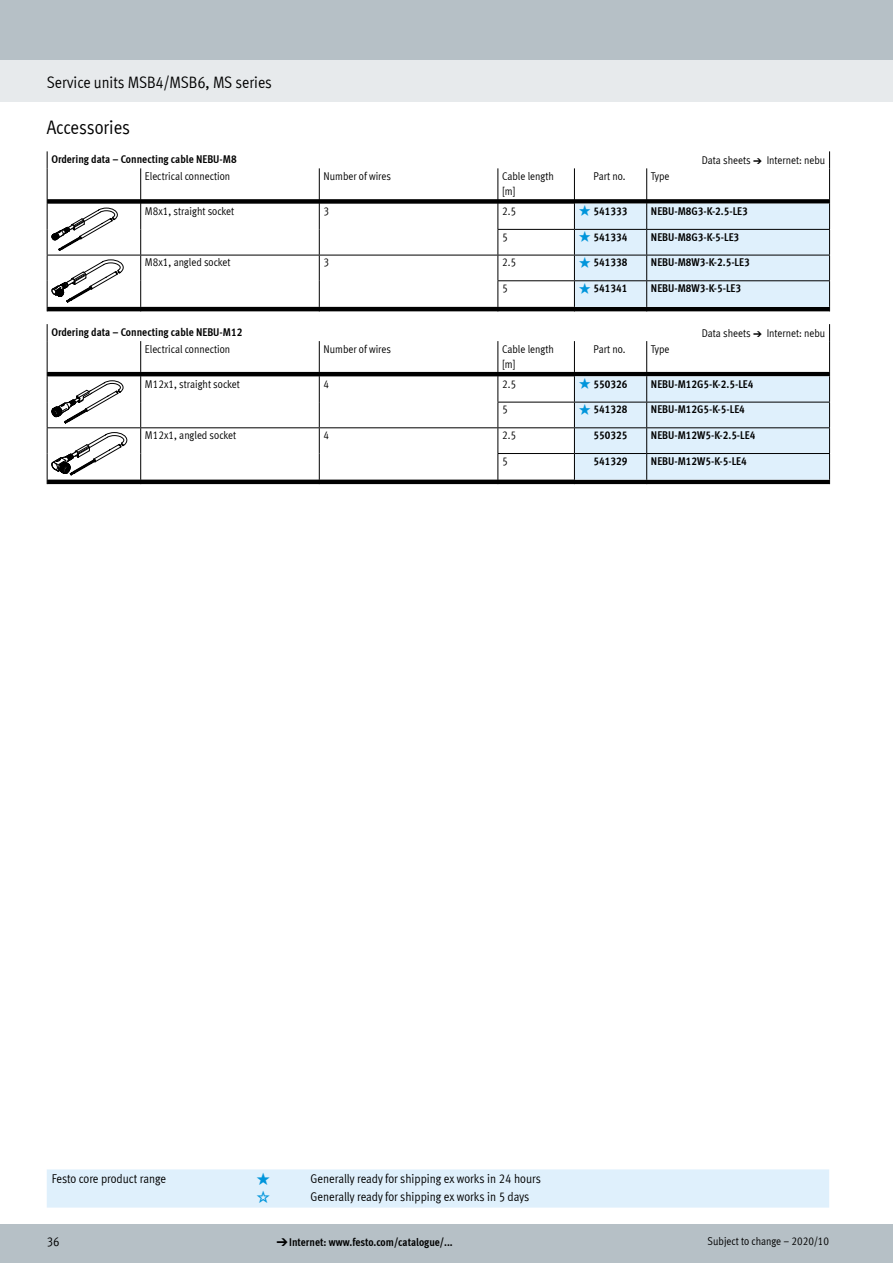
<style>
.page{position:relative;width:893px;height:1263px;background:#fff}
.page>*{position:absolute;margin:0;border:0;box-sizing:border-box;transform-origin:0 0}
.FES_title_section{font:19.5px "Meta Cond LF";color:#000}
.FES_title_family{font:16.5px "Meta Cond LF";color:#000}
.FES_regular{font:12.75px "Meta Cond LF";color:#000}
.t1{font:12.75px "Meto Pict 182";color:#0095db}
.FES_tab_head_1{font:700 11.25px "Meta Cond LF";color:#000}
.FES_type_code{font:700 11.25px "Meta Cond LF";color:#000}
.FES_tab_head_2{font:11.25px "Meta Cond LF";color:#000}
.FES_tab_regular{font:11.25px "Meta Cond LF";color:#000}
.FES_tab_head_2_right{font:11.25px "Meta Cond LF";color:#000}
.FES_type_code_head_i{font:11.25px "Meta Cond LF";color:#000}
.FES_type_code_in{font:700 11.25px "Meta Cond LF";color:#000}
.FES_type_code_head{font:11.25px "Meta Cond LF";color:#000}
.s1{font-family:"Meto Pict 182"}
.s2{font-family:"Meto Pict 182";font-weight:400;color:#0095db}
.s3{font-family:"Meto Pict 182";font-weight:400}
</style>
<div class="page">
<div style="left:0;top:1225px;width:893px;height:38px;background:#b6c0c6"></div>
<div style="left:0;top:60px;width:893px;height:42px;background:#e7eaec"></div>
<div style="left:0;top:0;width:893px;height:60px;background:#b6c0c6"></div>
<svg style="left:124px;top:199px;width:450px;height:112px"></svg>
<hr style="left:497px;top:229px;width:77px;height:1px;background:#000">
<hr style="left:47px;top:255px;width:94px;height:1px;background:#000">
<hr style="left:141px;top:255px;width:178px;height:1px;background:#000">
<hr style="left:319px;top:255px;width:179px;height:1px;background:#000">
<hr style="left:498px;top:255px;width:76px;height:1px;background:#000">
<hr style="left:497px;top:280px;width:77px;height:1px;background:#000">
<svg style="left:47px;top:151px;width:1px;height:17px"></svg>
<svg style="left:829px;top:151px;width:1px;height:17px"></svg>
<hr style="left:47px;top:168px;width:1px;height:31px;background:#000">
<hr style="left:140px;top:168px;width:1px;height:31px;background:#000">
<hr style="left:319px;top:168px;width:1px;height:31px;background:#000">
<hr style="left:497px;top:168px;width:1px;height:31px;background:#000">
<hr style="left:574px;top:168px;width:1px;height:31px;background:#000">
<hr style="left:646px;top:168px;width:1px;height:31px;background:#000">
<hr style="left:829px;top:168px;width:1px;height:31px;background:#000">
<svg style="left:140px;top:199px;width:1px;height:112px"></svg>
<svg style="left:319px;top:199px;width:1px;height:112px"></svg>
<svg style="left:497px;top:199px;width:1px;height:112px"></svg>
<svg style="left:574px;top:199px;width:256px;height:112px;background:#c6d5df"></svg>
<svg style="left:47px;top:199px;width:77px;height:112px"></svg>
<svg style="left:127px;top:372px;width:447px;height:112px"></svg>
<hr style="left:497px;top:402px;width:77px;height:1px;background:#000">
<hr style="left:47px;top:427px;width:94px;height:1px;background:#000">
<hr style="left:141px;top:427px;width:178px;height:1px;background:#000">
<hr style="left:319px;top:427px;width:179px;height:1px;background:#000">
<hr style="left:498px;top:427px;width:76px;height:1px;background:#000">
<hr style="left:497px;top:453px;width:77px;height:1px;background:#000">
<svg style="left:47px;top:324px;width:1px;height:17px"></svg>
<svg style="left:829px;top:324px;width:1px;height:17px"></svg>
<hr style="left:47px;top:341px;width:1px;height:31px;background:#000">
<hr style="left:140px;top:341px;width:1px;height:31px;background:#000">
<hr style="left:319px;top:341px;width:1px;height:31px;background:#000">
<hr style="left:497px;top:341px;width:1px;height:31px;background:#000">
<hr style="left:574px;top:341px;width:1px;height:31px;background:#000">
<hr style="left:646px;top:341px;width:1px;height:31px;background:#000">
<hr style="left:829px;top:341px;width:1px;height:31px;background:#000">
<svg style="left:140px;top:372px;width:1px;height:112px"></svg>
<svg style="left:319px;top:372px;width:1px;height:112px"></svg>
<svg style="left:497px;top:372px;width:1px;height:112px"></svg>
<svg style="left:574px;top:372px;width:256px;height:112px;background:#c6d5df"></svg>
<svg style="left:47px;top:372px;width:80px;height:112px"></svg>
<div style="left:47px;top:1169px;width:782px;height:38px;background:#dff0fc"></div>
<p class="FES_title_family" style="left:47px;top:72px;width:227px">Service units MSB4/MSB6, MS series</p>
<p class="FES_title_section" style="left:47px;top:116px;width:85px">Accessories</p>
<p class="FES_tab_head_1" style="left:51px;top:152px;width:187px">Ordering data – Connecting cable NEBU-M8</p>
<p class="FES_tab_head_2_right" style="left:702px;top:153px;width:125px">Data sheets <span class="s1">a</span> Internet: nebu</p>
<p class="FES_tab_head_2" style="left:145px;top:169px;width:87px">Electrical connection</p>
<p class="FES_tab_head_2" style="left:324px;top:169px;width:69px">Number of wires</p>
<p class="FES_tab_head_2" style="left:502px;top:169px;width:53px">Cable length</p>
<p class="FES_tab_head_2" style="left:502px;top:184px;width:15px">[m]</p>
<p class="FES_type_code_head_i" style="left:594px;top:169px;width:33px">Part no.</p>
<p class="FES_type_code_head" style="left:651px;top:169px;width:20px">Type</p>
<p class="FES_tab_regular" style="left:145px;top:204px;width:91px">M8x1, straight socket</p>
<p class="FES_tab_regular" style="left:324px;top:204px;width:7px">3</p>
<p class="FES_tab_regular" style="left:502px;top:204px;width:15px">2.5</p>
<p class="FES_tab_head_1" style="left:579px;top:204px;width:50px"><span class="s2">q</span>541333</p>
<p class="FES_type_code" style="left:651px;top:204px;width:98px">NEBU-M8G3-K-2.5-LE3</p>
<p class="FES_tab_regular" style="left:502px;top:230px;width:7px">5</p>
<p class="FES_tab_head_1" style="left:579px;top:229px;width:50px"><span class="s2">q</span>541334</p>
<p class="FES_type_code" style="left:651px;top:229px;width:90px">NEBU-M8G3-K-5-LE3</p>
<p class="FES_tab_regular" style="left:145px;top:255px;width:87px">M8x1, angled socket</p>
<p class="FES_tab_regular" style="left:324px;top:255px;width:7px">3</p>
<p class="FES_tab_regular" style="left:502px;top:255px;width:15px">2.5</p>
<p class="FES_tab_head_1" style="left:579px;top:255px;width:50px"><span class="s2">q</span>541338</p>
<p class="FES_type_code" style="left:651px;top:255px;width:100px">NEBU-M8W3-K-2.5-LE3</p>
<p class="FES_tab_regular" style="left:502px;top:281px;width:7px">5</p>
<p class="FES_tab_head_1" style="left:579px;top:281px;width:50px"><span class="s2">q</span>541341</p>
<p class="FES_type_code" style="left:651px;top:281px;width:92px">NEBU-M8W3-K-5-LE3</p>
<p class="FES_tab_head_1" style="left:51px;top:325px;width:192px">Ordering data – Connecting cable NEBU-M12</p>
<p class="FES_tab_head_2_right" style="left:702px;top:326px;width:125px">Data sheets <span class="s1">a</span> Internet: nebu</p>
<p class="FES_tab_head_2" style="left:145px;top:342px;width:87px">Electrical connection</p>
<p class="FES_tab_head_2" style="left:324px;top:342px;width:69px">Number of wires</p>
<p class="FES_tab_head_2" style="left:502px;top:342px;width:53px">Cable length</p>
<p class="FES_tab_head_2" style="left:502px;top:357px;width:15px">[m]</p>
<p class="FES_type_code_head_i" style="left:594px;top:342px;width:33px">Part no.</p>
<p class="FES_type_code_head" style="left:651px;top:342px;width:20px">Type</p>
<p class="FES_tab_regular" style="left:145px;top:377px;width:96px">M12x1, straight socket</p>
<p class="FES_tab_regular" style="left:324px;top:377px;width:7px">4</p>
<p class="FES_tab_regular" style="left:502px;top:377px;width:15px">2.5</p>
<p class="FES_tab_head_1" style="left:579px;top:376px;width:50px"><span class="s2">q</span>550326</p>
<p class="FES_type_code" style="left:651px;top:376px;width:104px">NEBU-M12G5-K-2.5-LE4</p>
<p class="FES_tab_regular" style="left:502px;top:402px;width:7px">5</p>
<p class="FES_tab_head_1" style="left:579px;top:402px;width:50px"><span class="s2">q</span>541328</p>
<p class="FES_type_code" style="left:651px;top:402px;width:95px">NEBU-M12G5-K-5-LE4</p>
<p class="FES_tab_regular" style="left:145px;top:428px;width:93px">M12x1, angled socket</p>
<p class="FES_tab_regular" style="left:324px;top:428px;width:7px">4</p>
<p class="FES_tab_regular" style="left:502px;top:428px;width:15px">2.5</p>
<p class="FES_type_code_in" style="left:594px;top:428px;width:35px">550325</p>
<p class="FES_type_code" style="left:651px;top:428px;width:106px">NEBU-M12W5-K-2.5-LE4</p>
<p class="FES_tab_regular" style="left:502px;top:454px;width:7px">5</p>
<p class="FES_type_code_in" style="left:594px;top:454px;width:35px">541329</p>
<p class="FES_type_code" style="left:651px;top:454px;width:97px">NEBU-M12W5-K-5-LE4</p>
<p class="FES_regular" style="left:52px;top:1171px;width:116px">Festo core product range</p>
<p class="t1" style="left:257px;top:1171px;width:17px">q</p>
<p class="FES_regular" style="left:311px;top:1171px;width:232px">Generally ready for shipping ex works in 24 hours</p>
<p class="t1" style="left:257px;top:1189px;width:17px">w</p>
<p class="FES_regular" style="left:311px;top:1189px;width:220px">Generally ready for shipping ex works in 5 days</p>
<p class="FES_regular" style="left:47px;top:1234px;width:14px">36</p>
<p class="FES_tab_head_1" style="left:276px;top:1235px;width:178px"><span class="s3">d</span>Internet: www.festo.com/catalogue/...</p>
<p class="FES_tab_head_2_right" style="left:708px;top:1234px;width:123px">Subject to change – 2020/10</p>
</div>
